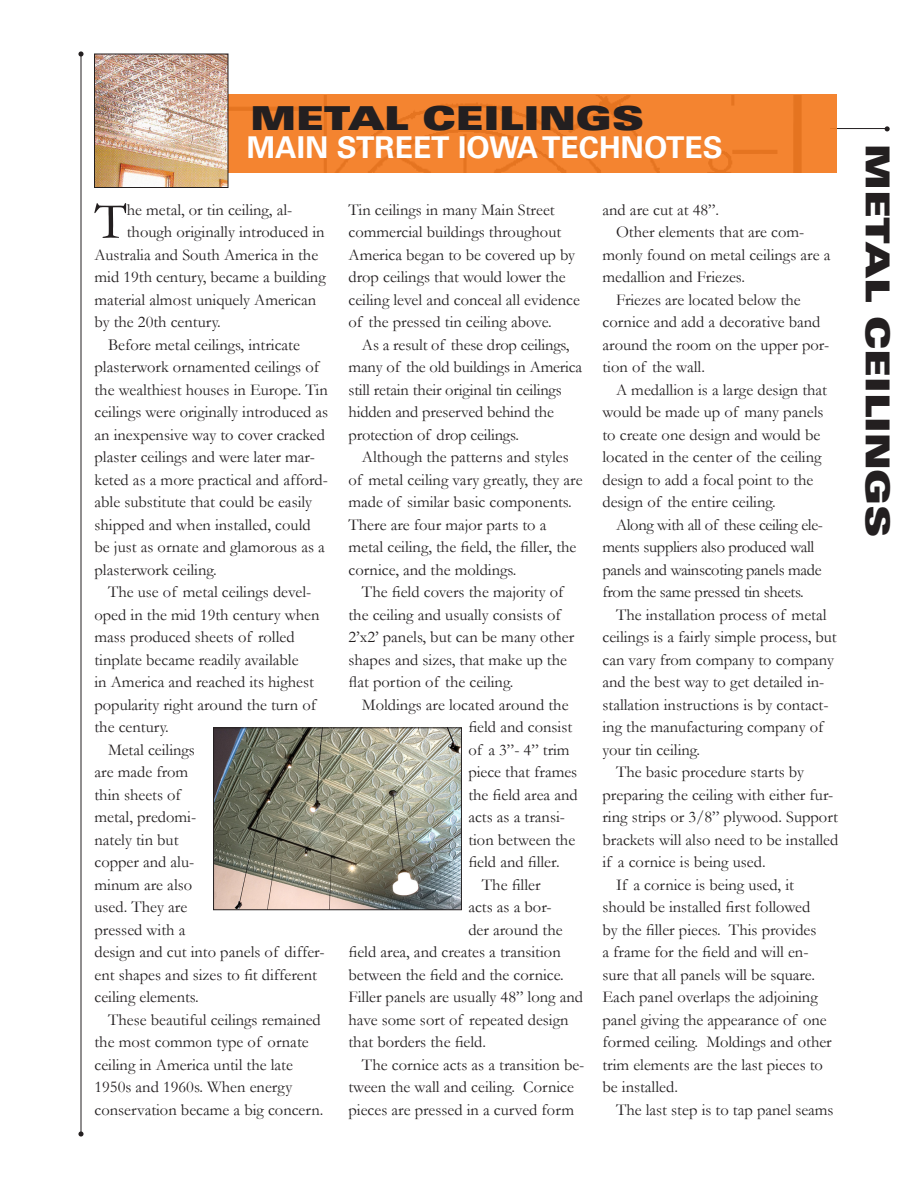
<style>
.page{position:relative;width:918px;height:1188px;background:#fff}
.page>*{position:absolute;margin:0;border:0;box-sizing:border-box;transform-origin:0 0}
.t1{font:52.65px "Garamond";color:#231f20}
.t2{font:900 expanded 33px "Univers";color:#231f20}
.t3{font:700 30px "Univers";color:#fff}
.t4{font:16.5px/22.5px "Garamond";color:#231f20}
.t5{font:16.5px/22.5px "Garamond";letter-spacing:-.02em;color:#231f20}
</style>
<div class="page">
<img style="left:215px;top:730px;width:245px;height:178px">
<div style="left:213px;top:728px;width:249px;height:182px;border:1px solid #231f20"></div>
<hr style="left:633px;top:128px;width:255px;height:1px;background:#231f20">
<svg style="left:228px;top:94px;width:609px;height:79px;background:#f2822e"></svg>
<hr style="left:81px;top:54px;width:1px;height:1080px;background:#231f20">
<svg style="left:885px;top:126px;width:5px;height:5px"></svg>
<img style="left:96px;top:56px;width:130px;height:130px">
<div style="left:94px;top:54px;width:134px;height:134px;border:1px solid #231f20"></div>
<svg style="left:78px;top:51px;width:6px;height:6px"></svg>
<svg style="left:78px;top:1131px;width:6px;height:6px"></svg>
<p class="t2" style="left:250px;top:99px;width:395px">M ETAL CEILINGS</p>
<p class="t3" style="left:247px;top:129px;width:475px">MAIN STREET IOWA TECHNOTES</p>
<p class="t1" style="left:94px;top:185px;width:34px">T</p>
<p class="t4" style="left:127px;top:198px;width:167px">he metal, or tin ceiling, al-</p>
<p class="t4" style="left:127px;top:220px;width:199px">though originally introduced in</p>
<p class="t4" style="left:94px;top:243px;width:225px">Australia and South America in the</p>
<p class="t4" style="left:94px;top:265px;width:233px">mid 19th century, became a building</p>
<p class="t4" style="left:94px;top:288px;width:223px">material almost uniquely American</p>
<p class="t4" style="left:94px;top:310px;width:128px">by the 20th century.</p>
<p class="t4" style="left:94px;top:333px;width:235px;text-indent:14px">Before metal ceilings, intricate plasterwork ornamented ceilings of the wealthiest houses in Europe. Tin ceilings were originally introduced as an inexpensive way to cover cracked plaster ceilings and were later mar&shy;keted as a more practical and afford&shy;able substitute that could be easily shipped and when installed, could be just as ornate and glamorous as a plasterwork ceiling.</p>
<p class="t4" style="left:94px;top:580px;width:227px;text-indent:14px">The use of metal ceilings devel&shy;oped in the mid 19th century when mass produced sheets of rolled tinplate became readily available<br>in America and reached its highest popularity right around the turn of the century.</p>
<p class="t4" style="left:94px;top:738px;width:232px;text-indent:14px">Metal ceilings<br>are made from<br>thin sheets of<br>metal, predomi-<br>nately tin but<br>copper and alu-<br>minum are also<br>used. They are<br>pressed with a<br>design and cut into panels of differ&shy;ent shapes and sizes to fit different ceiling elements.</p>
<p class="t4" style="left:94px;top:1008px;width:230px;text-indent:14px">These beautiful ceilings remained the most common type of ornate ceiling in America until the late<br>1950s and 1960s. When energy conservation became a big concern.</p>
<p class="t4" style="left:348px;top:198px;width:233px">Tin ceilings in many Main Street commercial buildings throughout America began to be covered up by drop ceilings that would lower the ceiling level and conceal all evidence of the pressed tin ceiling above.</p>
<p class="t4" style="left:348px;top:333px;width:235px;text-indent:14px">As a result of these drop ceilings, many of the old buildings in America still retain their original tin ceilings hidden and preserved behind the protection of drop ceilings.</p>
<p class="t4" style="left:348px;top:445px;width:236px;text-indent:14px">Although the patterns and styles of metal ceiling vary greatly, they are made of similar basic components.<br>There are four major parts to a metal ceiling, the field, the filler, the cornice, and the moldings.</p>
<p class="t4" style="left:348px;top:580px;width:227px;text-indent:14px">The field covers the majority of the ceiling and usually consists of<br>2’x2’ panels, but can be many other shapes and sizes, that make up the flat portion of the ceiling.</p>
<p class="t4" style="left:468px;top:693px;width:111px;text-indent:-106px">Moldings are located around the field and consist of a 3”- 4” trim piece that frames the field area and acts as a transi&shy;tion between the field and filler.</p>
<p class="t4" style="left:482px;top:873px;width:60px">The filler</p>
<p class="t4" style="left:468px;top:895px;width:85px">acts as a bor-</p>
<p class="t4" style="left:468px;top:918px;width:96px">der around the</p>
<p class="t4" style="left:348px;top:940px;width:214px">field area, and creates a transition</p>
<p class="t4" style="left:348px;top:963px;width:217px">between the field and the cornice.</p>
<p class="t4" style="left:348px;top:985px;width:236px">Filler panels are usually 48” long and</p>
<p class="t4" style="left:348px;top:1008px;width:222px">have some sort of repeated design</p>
<p class="t4" style="left:348px;top:1030px;width:139px">that borders the field.</p>
<p class="t4" style="left:348px;top:1053px;width:237px;text-indent:14px">The cornice acts as a transition be&shy;tween the wall and ceiling. Cornice pieces are pressed in a curved form</p>
<p class="t4" style="left:603px;top:198px;width:118px">and are cut at 48”.</p>
<p class="t4" style="left:603px;top:220px;width:229px;text-indent:14px">Other elements that are com&shy;monly found on metal ceilings are a medallion and Friezes.</p>
<p class="t4" style="left:603px;top:288px;width:228px;text-indent:14px">Friezes are located below the cornice and add a decorative band around the room on the upper por&shy;tion of the wall.</p>
<p class="t4" style="left:603px;top:378px;width:226px;text-indent:14px">A medallion is a large design that would be made up of many panels to create one design and would be located in the center of the ceiling design to add a focal point to the design of the entire ceiling.</p>
<p class="t5" style="left:603px;top:513px;width:222px;text-indent:14px">Along with all of these ceiling ele&shy;ments suppliers also produced wall panels and wainscoting panels made from the same pressed tin sheets.</p>
<p class="t4" style="left:603px;top:603px;width:236px;text-indent:14px">The installation process of metal ceilings is a fairly simple process, but can vary from company to company and the best way to get detailed in&shy;stallation instructions is by contact&shy;ing the manufacturing company of your tin ceiling.</p>
<p class="t4" style="left:603px;top:760px;width:237px;text-indent:14px">The basic procedure starts by preparing the ceiling with either fur&shy;ring strips or 3/8” plywood. Support brackets will also need to be installed if a cornice is being used.</p>
<p class="t4" style="left:603px;top:873px;width:231px;text-indent:14px">If a cornice is being used, it should be installed first followed<br>by the filler pieces. This provides<br>a frame for the field and will en&shy;sure that all panels will be square.<br>Each panel overlaps the adjoining panel giving the appearance of one formed ceiling. Moldings and other trim elements are the last pieces to be installed.</p>
<p class="t4" style="left:616px;top:1098px;width:219px">The last step is to tap panel seams</p>
<p class="t2" style="left:897px;top:144px;width:395px;rotate:90deg">METAL CEILINGS</p>
</div>
